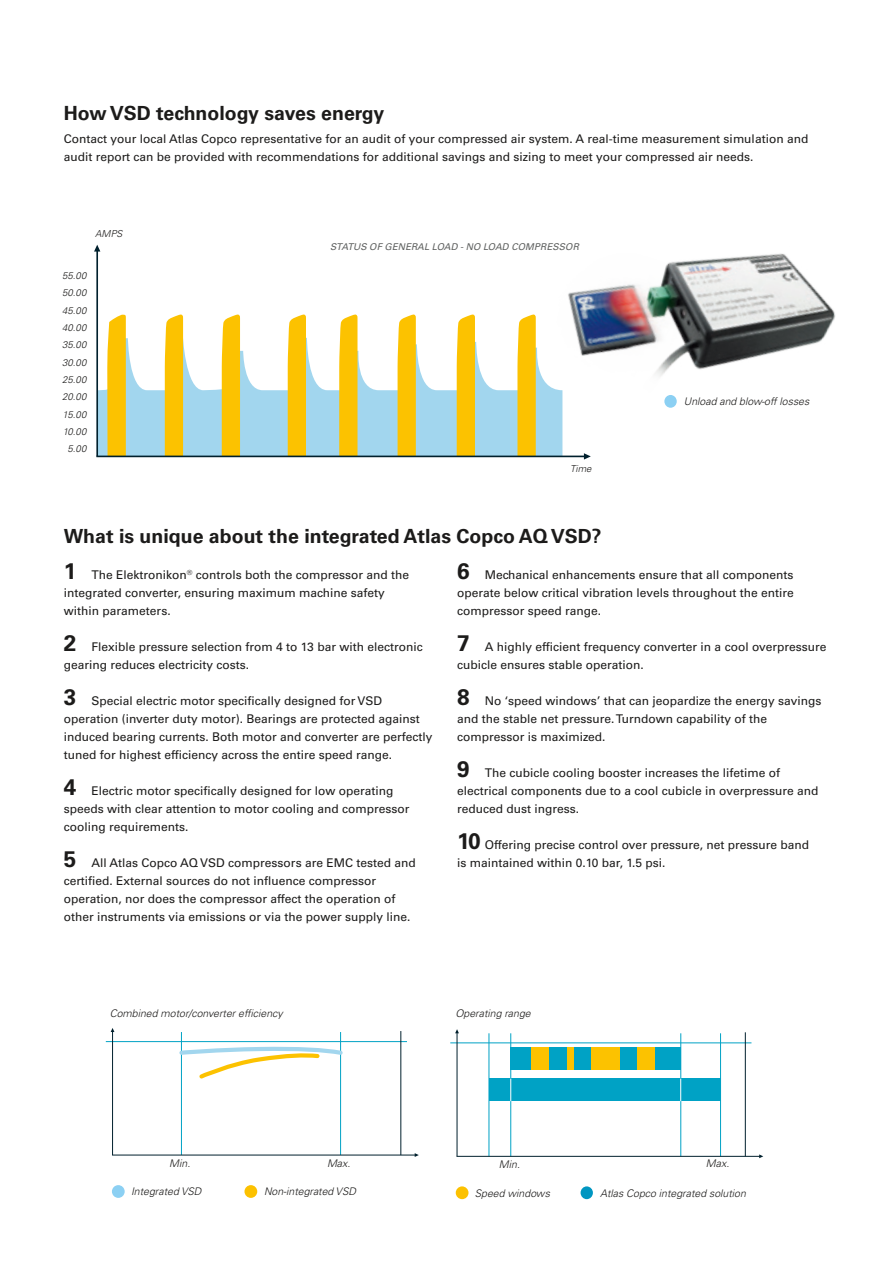
<style>
.page{position:relative;width:893px;height:1263px;background:#fff}
.page>*{position:absolute;margin:0;border:0;box-sizing:border-box;transform-origin:0 0}
.t1{font:700 19.5px "Univers LT Std";color:#1c1b1a}
.t2{font:12px/18px "Univers LT Std";color:#1c1b1a}
.t3{font:italic 300 10.5px "Univers LT Std";color:#1c1b1a}
.t4{font:italic 300 9.6px "Univers LT Std";color:#1c1b1a}
.t5{font:italic 9.3px "Univers LT Std";letter-spacing:.005em;color:#5f6160}
.s1{font-weight:700;font-size:22.5px}
</style>
<div class="page">
<svg style="left:98px;top:333px;width:419px;height:123px;fill:#a2d6ee"></svg>
<svg style="left:107px;top:314px;width:19px;height:142px;background:#f9c410"></svg>
<div style="left:165px;top:314px;width:18px;height:142px;background:#fcc200"></div>
<div style="left:222px;top:314px;width:18px;height:142px;background:#fcc200"></div>
<div style="left:288px;top:314px;width:18px;height:142px;background:#fcc200"></div>
<svg style="left:339px;top:314px;width:18px;height:142px;background:#fac40c"></svg>
<svg style="left:398px;top:314px;width:18px;height:142px;background:#fac309"></svg>
<div style="left:457px;top:314px;width:18px;height:142px;background:#fcc200"></div>
<svg style="left:517px;top:317px;width:9px;height:139px"></svg>
<hr style="left:96px;top:250px;width:2px;height:206px;background:#00202d">
<hr style="left:96px;top:456px;width:489px;height:1px;background:#00202d">
<svg style="left:94px;top:245px;width:6px;height:7px"></svg>
<img style="left:526px;top:253px;width:309px;height:204px">
<hr style="left:106px;top:1041px;width:301px;height:1px;background:#00a2c5">
<hr style="left:181px;top:1032px;width:1px;height:123px;background:#00a2c5">
<hr style="left:340px;top:1032px;width:1px;height:123px;background:#00a2c5">
<hr style="left:112px;top:1031px;width:1px;height:124px;background:#00202d">
<hr style="left:400px;top:1031px;width:1px;height:124px;background:#00202d">
<hr style="left:112px;top:1154px;width:303px;height:1px;background:#00202d">
<svg style="left:415px;top:1153px;width:4px;height:4px"></svg>
<svg style="left:179px;top:1044px;width:164px;height:37px"></svg>
<div style="left:244px;top:1185px;width:13px;height:13px;background:#fcc100;border-radius:50%"></div>
<div style="left:112px;top:1185px;width:13px;height:13px;background:#8cd0f3;border-radius:50%"></div>
<div style="left:489px;top:1078px;width:231px;height:23px;background:#00a2c5"></div>
<div style="left:511px;top:1047px;width:170px;height:23px;background:#00a2c5"></div>
<div style="left:531px;top:1047px;width:18px;height:23px;background:#fcc200"></div>
<div style="left:567px;top:1047px;width:7px;height:23px;background:#fcc200"></div>
<div style="left:591px;top:1047px;width:29px;height:23px;background:#fcc200"></div>
<div style="left:637px;top:1047px;width:17px;height:23px;background:#fcc200"></div>
<hr style="left:450px;top:1042px;width:301px;height:1px;background:#00a2c5">
<hr style="left:510px;top:1033px;width:1px;height:123px;background:#00a2c5">
<hr style="left:489px;top:1033px;width:1px;height:123px;background:#00a2c5">
<hr style="left:680px;top:1033px;width:1px;height:123px;background:#00a2c5">
<hr style="left:720px;top:1033px;width:1px;height:123px;background:#00a2c5">
<svg style="left:510px;top:1078px;width:1px;height:23px"></svg>
<svg style="left:680px;top:1078px;width:1px;height:23px"></svg>
<hr style="left:457px;top:1032px;width:1px;height:124px;background:#00202d">
<hr style="left:745px;top:1032px;width:1px;height:124px;background:#00202d">
<hr style="left:457px;top:1156px;width:303px;height:1px;background:#00202d">
<svg style="left:759px;top:1154px;width:4px;height:4px"></svg>
<div style="left:456px;top:1186px;width:12px;height:13px;background:#fcc100;border-radius:50%"></div>
<div style="left:581px;top:1186px;width:12px;height:13px;background:#0096c1;border-radius:50%"></div>
<h1 class="t1" style="left:64px;top:102px;width:322px">How VSD technology saves energy</h1>
<p class="t2" style="left:64px;top:129px;width:746px">Contact your local Atlas Copco representative for an audit of your compressed air system. A real-time measurement simulation and audit report can be provided with recommendations for additional savings and sizing to meet your compressed air needs.</p>
<p class="t4" style="left:95px;top:228px;width:29px">AMPS</p>
<p class="t4" style="left:62px;top:270px;width:26px">55.00</p>
<p class="t4" style="left:62px;top:287px;width:26px">50.00</p>
<p class="t4" style="left:62px;top:305px;width:26px">45.00</p>
<p class="t4" style="left:62px;top:322px;width:26px">40.00</p>
<p class="t4" style="left:62px;top:339px;width:26px">35.00</p>
<p class="t4" style="left:62px;top:356px;width:26px">30.00</p>
<p class="t4" style="left:62px;top:374px;width:26px">25.00</p>
<p class="t4" style="left:62px;top:391px;width:26px">20.00</p>
<p class="t4" style="left:63px;top:409px;width:25px">15.00</p>
<p class="t4" style="left:63px;top:426px;width:25px">10.00</p>
<p class="t4" style="left:67px;top:443px;width:20px">5.00</p>
<p class="t5" style="left:330px;top:241px;width:250px">STATUS OF GENERAL LOAD - NO LOAD COMPRESSOR</p>
<p class="t4" style="left:570px;top:463px;width:23px">Time</p>
<p class="t3" style="left:684px;top:395px;width:127px">Unload and blow-off losses</p>
<h1 class="t1" style="left:64px;top:525px;width:539px">What is unique about the integrated Atlas Copco AQ VSD?</h1>
<p class="t2" style="left:64px;top:566px;width:347px"><span class="s1">1</span> The Elektronikon<sup>®</sup> controls both the compressor and the integrated converter, ensuring maximum machine safety within parameters.</p>
<p class="t2" style="left:64px;top:638px;width:360px"><span class="s1">2</span> Flexible pressure selection from 4 to 13 bar with electronic gearing reduces electricity costs.</p>
<p class="t2" style="left:64px;top:692px;width:370px"><span class="s1">3</span> Special electric motor specifically designed for VSD operation (inverter duty motor). Bearings are protected against induced bearing currents. Both motor and converter are perfectly tuned for highest efficiency across the entire speed range.</p>
<p class="t2" style="left:64px;top:782px;width:347px"><span class="s1">4</span> Electric motor specifically designed for low operating speeds with clear attention to motor cooling and compressor cooling requirements.</p>
<p class="t2" style="left:64px;top:854px;width:353px"><span class="s1">5</span> All Atlas Copco AQ VSD compressors are EMC tested and certified. External sources do not influence compressor operation, nor does the compressor affect the operation of other instruments via emissions or via the power supply line.</p>
<p class="t2" style="left:457px;top:566px;width:338px;text-align:justify"><span class="s1">6</span> Mechanical enhancements ensure that all components operate below critical vibration levels throughout the entire compressor speed range.</p>
<p class="t2" style="left:457px;top:638px;width:371px"><span class="s1">7</span> A highly efficient frequency converter in a cool overpressure cubicle ensures stable operation.</p>
<p class="t2" style="left:457px;top:692px;width:366px"><span class="s1">8</span> No ‘speed windows’ that can jeopardize the energy savings and the stable net pressure. Turndown capability of the compressor is maximized.</p>
<p class="t2" style="left:457px;top:764px;width:363px"><span class="s1">9</span> The cubicle cooling booster increases the lifetime of electrical components due to a cool cubicle in overpressure and reduced dust ingress.</p>
<p class="t2" style="left:457px;top:836px;width:353px"><span class="s1">10</span> Offering precise control over pressure, net pressure band is maintained within 0.10 bar, 1.5 psi.</p>
<p class="t3" style="left:110px;top:1007px;width:174px">Combined motor/converter efficiency</p>
<p class="t3" style="left:169px;top:1157px;width:22px">Min.</p>
<p class="t3" style="left:327px;top:1157px;width:25px">Max.</p>
<p class="t3" style="left:131px;top:1185px;width:72px">Integrated VSD</p>
<p class="t3" style="left:264px;top:1185px;width:93px">Non-integrated VSD</p>
<p class="t3" style="left:455px;top:1007px;width:77px">Operating range</p>
<p class="t3" style="left:499px;top:1158px;width:22px">Min.</p>
<p class="t3" style="left:706px;top:1157px;width:25px">Max.</p>
<p class="t3" style="left:475px;top:1186px;width:77px">Speed windows</p>
<p class="t3" style="left:600px;top:1186px;width:147px">Atlas Copco integrated solution</p>
</div>
